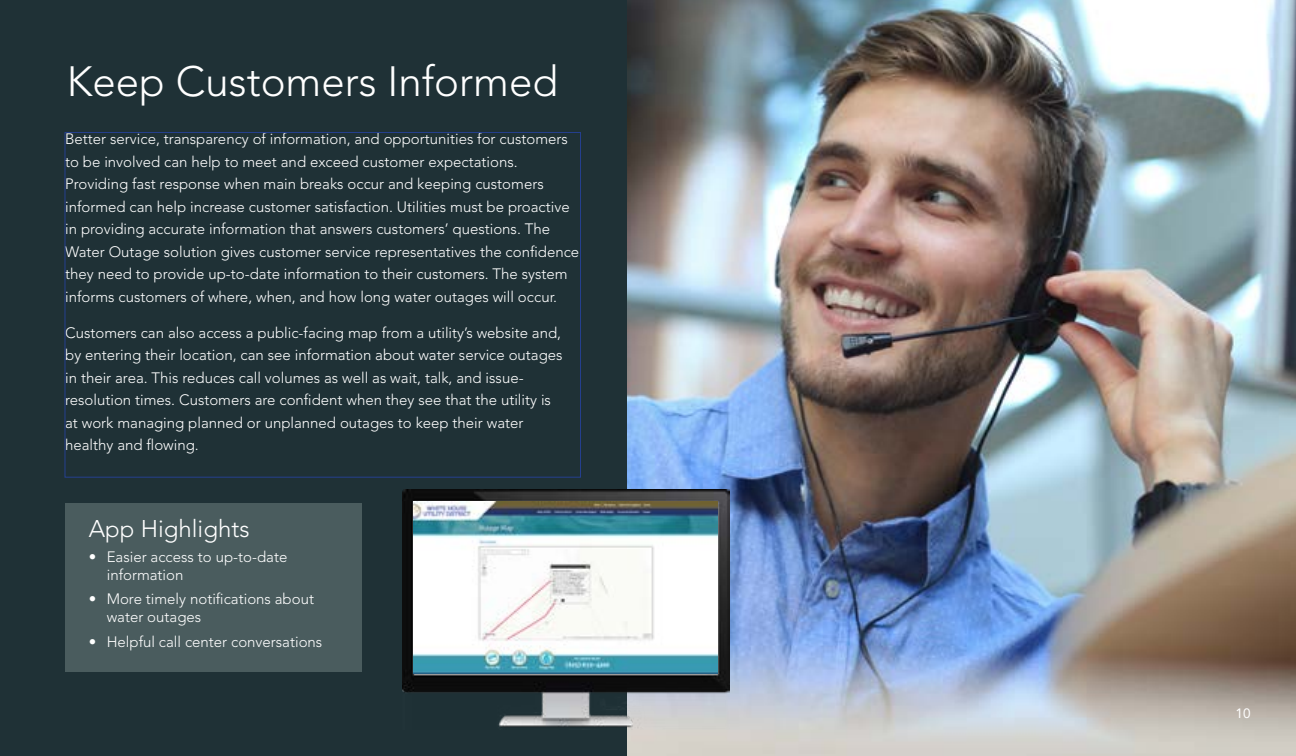
<style>
.page{position:relative;width:1296px;height:756px;background:#fff}
.page>*{position:absolute;margin:0;border:0;box-sizing:border-box;transform-origin:0 0}
.t1{font:300 42px "Avenir LT Std";color:#fff}
.t2{font:300 24px "Avenir LT Std";color:#fff}
.t3{font:300 15px/22.5px "Avenir LT Std";color:#fff}
.t4{font:13.5px "Avenir LT Std";color:#fff}
</style>
<div class="page">
<img style="left:626px;top:0;width:670px;height:756px">
<div style="left:0;top:0;width:626px;height:756px;background:#1f3136"></div>
<div style="left:65px;top:504px;width:296px;height:168px;background:#4a5c5e"></div>
<img style="left:403px;top:490px;width:327px;height:239px">
<img style="left:414px;top:502px;width:303px;height:172px">
<h1 class="t1" style="left:67px;top:57px;width:493px">Keep Customers Informed</h1>
<p class="t3" style="left:65px;top:128px;width:516px">Better service, transparency of information, and opportunities for customers to be involved can help to meet and exceed customer expectations.<br>Providing fast response when main breaks occur and keeping customers informed can help increase customer satisfaction. Utilities must be proactive in providing accurate information that answers customers’ questions. The Water Outage solution gives customer service representatives the confidence they need to provide up-to-date information to their customers. The system informs customers of where, when, and how long water outages will occur.</p>
<p class="t3" style="left:65px;top:321px;width:499px">Customers can also access a public-facing map from a utility’s website and, by entering their location, can see information about water service outages in their area. This reduces call volumes as well as wait, talk, and issue&shy;resolution times. Customers are confident when they see that the utility is at work managing planned or unplanned outages to keep their water healthy and flowing.</p>
<h2 class="t2" style="left:89px;top:514px;width:162px">App Highlights</h2>
<p class="t3" style="left:107px;top:547px;width:182px;line-height:18px;text-indent:-18px">• Easier access to up-to-date information</p>
<p class="t3" style="left:107px;top:590px;width:209px;line-height:18px;text-indent:-18px">• More timely notifications about water outages</p>
<p class="t3" style="left:89px;top:631px;width:235px">• Helpful call center conversations</p>
<p class="t4" style="left:1236px;top:706px;width:17px">10</p>
</div>
